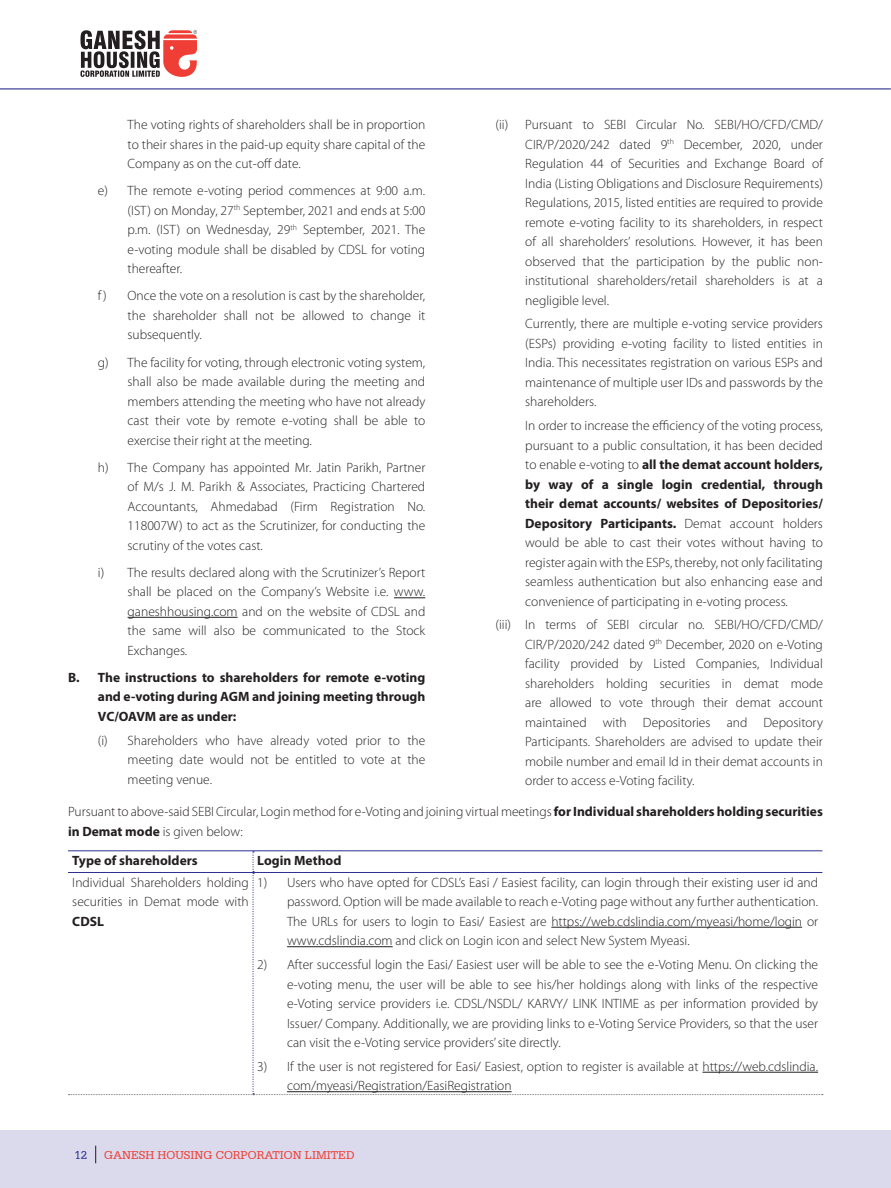
<style>
.page{position:relative;width:891px;height:1188px;background:#fff}
.page>*{position:absolute;margin:0;border:0;box-sizing:border-box;transform-origin:0 0}
.t1{font:300 13.5px/19.5px "Myriad Pro";color:#231f20;text-align:justify}
.t2{font:700 13.5px/19.5px "Myriad Pro";color:#231f20;text-align:justify}
.t3{font:12px "Serifa BT";color:#ee3e35}
.t4{font:12px "Serifa BT";color:#2e3092}
.s1{font-weight:700}
</style>
<div class="page">
<hr style="left:394px;top:597px;width:31px;height:1px;background:#231f20">
<hr style="left:128px;top:617px;width:110px;height:1px;background:#231f20">
<hr style="left:68px;top:850px;width:185px;height:1px;background:#2e3092">
<hr style="left:253px;top:850px;width:569px;height:1px;background:#2e3092">
<svg style="left:68px;top:851px;width:755px;height:244px"></svg>
<hr style="left:551px;top:927px;width:251px;height:1px;background:#231f20">
<hr style="left:287px;top:946px;width:106px;height:1px;background:#231f20">
<hr style="left:702px;top:1072px;width:116px;height:1px;background:#231f20">
<hr style="left:287px;top:1091px;width:224px;height:1px;background:#231f20">
<div style="left:0;top:1131px;width:891px;height:57px;background:#dbd9ec"></div>
<hr style="left:0;top:88px;width:891px;height:1px;background:#2e3092">
<svg style="left:95px;top:1146px;width:1px;height:17px"></svg>
<svg style="left:80px;top:30px;width:117px;height:47px"></svg>
<p class="t1" style="left:128px;top:115px;width:299px">The voting rights of shareholders shall be in proportion to their shares in the paid-up equity share capital of the Company as on the cut-off date.</p>
<p class="t1" style="left:128px;top:181px;width:299px;text-indent:-30px">e) The remote e-voting period commences at 9:00 a.m. (IST) on Monday, 27<sup>th</sup> September, 2021 and ends at 5:00 p.m. (IST) on Wednesday, 29<sup>th</sup> September, 2021. The e-voting module shall be disabled by CDSL for voting thereafter.</p>
<p class="t1" style="left:128px;top:286px;width:299px;text-indent:-30px">f ) Once the vote on a resolution is cast by the shareholder, the shareholder shall not be allowed to change it subsequently.</p>
<p class="t1" style="left:128px;top:352px;width:299px;text-indent:-30px">g) The facility for voting, through electronic voting system, shall also be made available during the meeting and members attending the meeting who have not already cast their vote by remote e-voting shall be able to exercise their right at the meeting.</p>
<p class="t1" style="left:128px;top:457px;width:299px;text-indent:-30px">h) The Company has appointed Mr. Jatin Parikh, Partner of M/s J. M. Parikh &amp; Associates, Practicing Chartered Accountants, Ahmedabad (Firm Registration No.<br>118007W) to act as the Scrutinizer, for conducting the scrutiny of the votes cast.</p>
<p class="t1" style="left:128px;top:562px;width:299px;text-indent:-30px">i) The results declared along with the Scrutinizer’s Report shall be placed on the Company’s Website i.e. www. ganeshhousing.com and on the website of CDSL and the same will also be communicated to the Stock Exchanges.</p>
<p class="t2" style="left:98px;top:667px;width:329px;text-indent:-30px">B. The instructions to shareholders for remote e-voting and e-voting during AGM and joining meeting through VC/OAVM are as under:</p>
<p class="t1" style="left:128px;top:730px;width:299px;text-indent:-30px">(i) Shareholders who have already voted prior to the meeting date would not be entitled to vote at the meeting venue.</p>
<p class="t1" style="left:525px;top:115px;width:299px;text-indent:-30px">(ii) Pursuant to SEBI Circular No. SEBI/HO/CFD/CMD/ CIR/P/2020/242 dated 9<sup>th</sup> December, 2020, under Regulation 44 of Securities and Exchange Board of India (Listing Obligations and Disclosure Requirements)<br>Regulations, 2015, listed entities are required to provide remote e-voting facility to its shareholders, in respect of all shareholders’ resolutions. However, it has been observed that the participation by the public non&shy;institutional shareholders/retail shareholders is at a negligible level.</p>
<p class="t1" style="left:525px;top:314px;width:299px">Currently, there are multiple e-voting service providers (ESPs) providing e-voting facility to listed entities in India. This necessitates registration on various ESPs and maintenance of multiple user IDs and passwords by the shareholders.</p>
<p class="t1" style="left:525px;top:416px;width:299px">In order to increase the efficiency of the voting process, pursuant to a public consultation, it has been decided to enable e-voting to <span class="s1">all the demat account holders, by way of a single login credential, through their demat accounts/ websites of Depositories/ Depository Participants.</span> Demat account holders would be able to cast their votes without having to register again with the ESPs, thereby, not only facilitating seamless authentication but also enhancing ease and convenience of participating in e-voting process.</p>
<p class="t1" style="left:525px;top:615px;width:299px;text-indent:-30px">(iii) In terms of SEBI circular no. SEBI/HO/CFD/CMD/ CIR/P/2020/242 dated 9<sup>th</sup> December, 2020 on e-Voting facility provided by Listed Companies, Individual shareholders holding securities in demat mode are allowed to vote through their demat account maintained with Depositories and Depository Participants. Shareholders are advised to update their mobile number and email Id in their demat accounts in order to access e-Voting facility.</p>
<p class="t1" style="left:68px;top:802px;width:756px">Pursuant to above-said SEBI Circular, Login method for e-Voting and joining virtual meetings <span class="s1">for Individual shareholders holding securities in Demat mode</span> is given below:</p>
<p class="t2" style="left:72px;top:850px;width:127px">Type of shareholders</p>
<p class="t2" style="left:257px;top:850px;width:86px">Login Method</p>
<p class="t1" style="left:72px;top:873px;width:178px">Individual Shareholders holding securities in Demat mode with</p>
<p class="t2" style="left:72px;top:911px;width:33px">CDSL</p>
<p class="t1" style="left:287px;top:872px;width:532px;text-indent:-30px">1) Users who have opted for CDSL’s Easi / Easiest facility, can login through their existing user id and password. Option will be made available to reach e-Voting page without any further authentication.<br>The URLs for users to login to Easi/ Easiest are https://web.cdslindia.com/myeasi/home/login or www.cdslindia.com and click on Login icon and select New System Myeasi.</p>
<p class="t1" style="left:287px;top:955px;width:532px;text-indent:-30px">2) After successful login the Easi/ Easiest user will be able to see the e-Voting Menu. On clicking the e-voting menu, the user will be able to see his/her holdings along with links of the respective e-Voting service providers i.e. CDSL/NSDL/ KARVY/ LINK INTIME as per information provided by Issuer/ Company. Additionally, we are providing links to e-Voting Service Providers, so that the user can visit the e-Voting service providers’ site directly.</p>
<p class="t1" style="left:287px;top:1056px;width:532px;text-indent:-30px">3) If the user is not registered for Easi/ Easiest, option to register is available at https://web.cdslindia. com/myeasi/Registration/EasiRegistration</p>
<p class="t4" style="left:74px;top:1148px;width:14px">12</p>
<p class="t3" style="left:104px;top:1148px;width:252px">GANESH HOUSING CORPORATION LIMITED</p>
</div>
